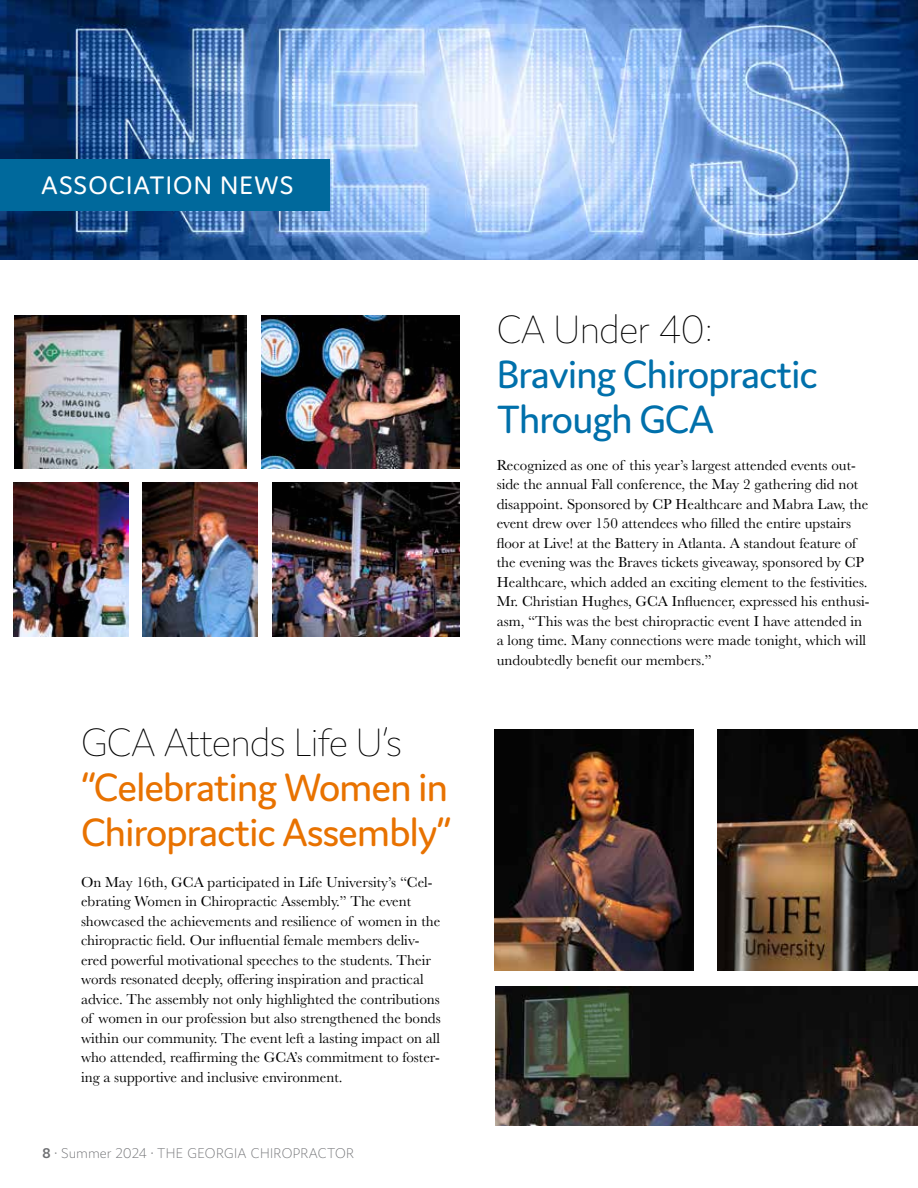
<style>
.page{position:relative;width:918px;height:1188px;background:#fff}
.page>*{position:absolute;margin:0;border:0;box-sizing:border-box;transform-origin:0 0}
.t1{font:42px/45px "Domus";letter-spacing:-.03em;color:#e87200}
.t2{font:42px/45px "Domus";letter-spacing:-.03em;color:#0070ab}
.t3{font:200 42px "Domus";letter-spacing:-.03em;color:#000}
.t4{font:27px "Domus";letter-spacing:.045em;color:#fff}
.t5{font:15px/19.5px "Baskerville";color:#000}
.t6{font:200 15px "Domus";letter-spacing:.025em;color:#6d6e71}
.s1{font-weight:600}
</style>
<div class="page">
<img style="left:0;top:0;width:918px;height:259px">
<div style="left:0;top:159px;width:330px;height:52px;background:#00699c"></div>
<img style="left:14px;top:315px;width:233px;height:154px">
<img style="left:261px;top:315px;width:199px;height:154px">
<img style="left:13px;top:483px;width:115px;height:153px">
<img style="left:143px;top:483px;width:115px;height:153px">
<img style="left:272px;top:483px;width:188px;height:153px">
<img style="left:494px;top:729px;width:200px;height:241px">
<img style="left:718px;top:729px;width:199px;height:241px">
<img style="left:495px;top:987px;width:423px;height:138px">
<h2 class="t4" style="left:41px;top:170px;width:254px">ASSOCIATION NEWS</h2>
<h1 class="t3" style="left:81px;top:720px;width:323px">GCA Attends Life U’s</h1>
<h1 class="t1" style="left:81px;top:764px;width:372px">“Celebrating Women in<br>Chiropractic Assembly”</h1>
<p class="t5" style="left:81px;top:872px;width:361px">On May 16th, GCA participated in Life University’s “Cel&shy;ebrating Women in Chiropractic Assembly.” The event showcased the achievements and resilience of women in the chiropractic field. Our influential female members deliv&shy;ered powerful motivational speeches to the students. Their words resonated deeply, offering inspiration and practical advice. The assembly not only highlighted the contributions of women in our profession but also strengthened the bonds within our community. The event left a lasting impact on all who attended, reaffirming the GCA’s commitment to foster&shy;ing a supportive and inclusive environment.</p>
<p class="t6" style="left:42px;top:1145px;width:314px"><span class="s1">8</span> • Summer 2024 • THE GEORGIA CHIROPRACTOR</p>
<h1 class="t3" style="left:497px;top:307px;width:218px">CA Under 40:</h1>
<h1 class="t2" style="left:497px;top:351px;width:323px">Braving Chiropractic<br>Through GCA</h1>
<p class="t5" style="left:497px;top:455px;width:374px">Recognized as one of this year’s largest attended events out&shy;side the annual Fall conference, the May 2 gathering did not disappoint. Sponsored by CP Healthcare and Mabra Law, the event drew over 150 attendees who filled the entire upstairs floor at Live! at the Battery in Atlanta. A standout feature of the evening was the Braves tickets giveaway, sponsored by CP Healthcare, which added an exciting element to the festivities.<br>Mr. Christian Hughes, GCA Influencer, expressed his enthusi&shy;asm, “This was the best chiropractic event I have attended in a long time. Many connections were made tonight, which will undoubtedly benefit our members.”</p>
</div>
